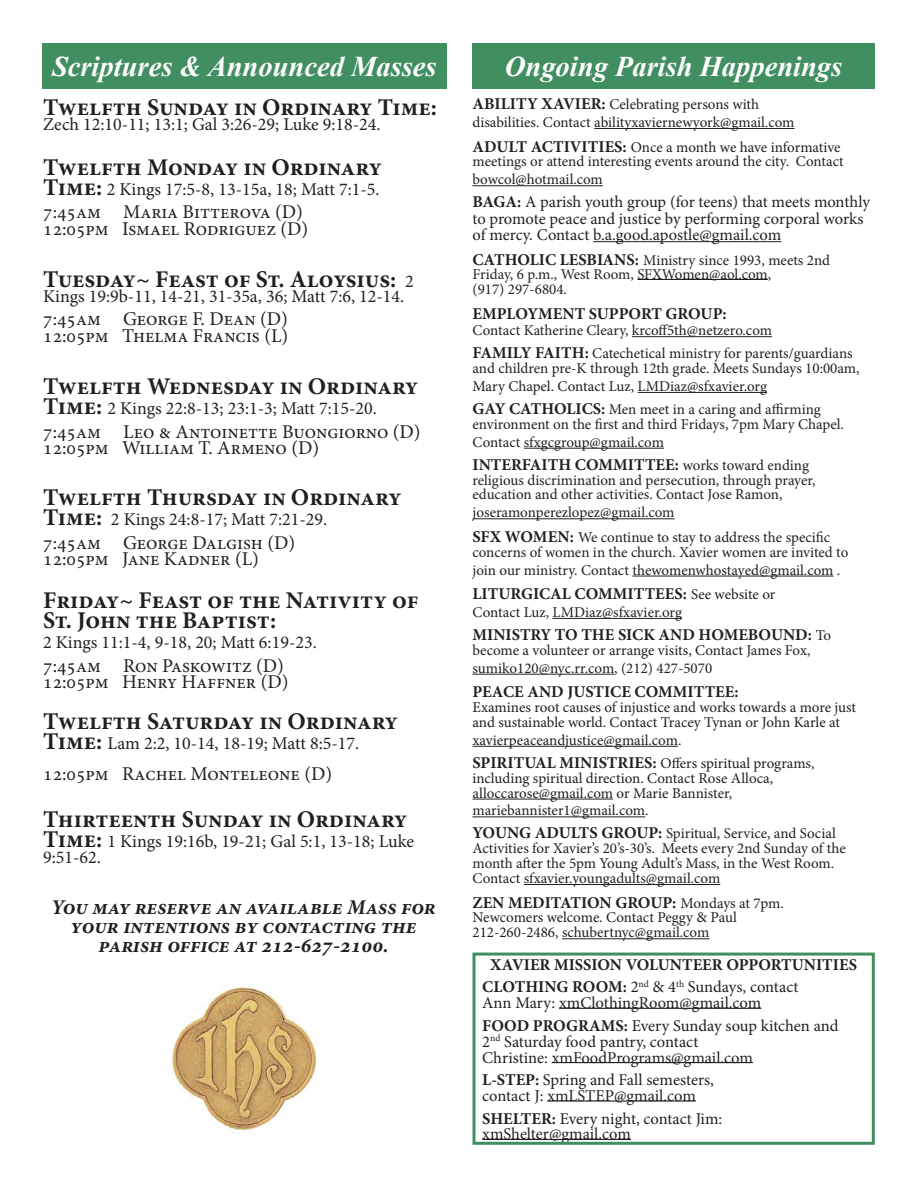
<style>
.page{position:relative;width:918px;height:1188px;background:#fff}
.page>*{position:absolute;margin:0;border:0;box-sizing:border-box;transform-origin:0 0}
.t1{font:italic 700 28.5px "Times New Roman";color:#fff}
.t2{font:700 24px/20.4px "Minion Pro";color:#231f20}
.t3{font:italic 700 21px/18.9px "Minion Pro";color:#231f20;text-align:center}
.t4{font:19.5px "Minion Pro";color:#231f20}
.t5{font:18px/15.3px "Minion Pro";color:#231f20}
.t6{font:16.5px/16.4px "Minion Pro";color:#231f20}
.t7{font:700 16.5px "Minion Pro";color:#231f20}
.t8{font:15px/14.9px "Minion Pro";color:#231f20}
.s1{font-weight:700;font-size:16.5px}
.s2{font-weight:700}
.s3{font-weight:400;font-size:15px}
.s4{font-weight:700;font-size:24px}
.s5{font-weight:400;font-size:18px}
</style>
<div class="page">
<div style="left:42px;top:43px;width:405px;height:46px;background:#418e60"></div>
<div style="left:472px;top:43px;width:403px;height:46px;background:#418e60"></div>
<hr style="left:594px;top:128px;width:201px;height:1px;background:#231f20">
<hr style="left:472px;top:185px;width:131px;height:1px;background:#231f20">
<hr style="left:593px;top:241px;width:188px;height:1px;background:#231f20">
<hr style="left:637px;top:279px;width:131px;height:1px;background:#231f20">
<hr style="left:632px;top:336px;width:140px;height:1px;background:#231f20">
<hr style="left:638px;top:392px;width:129px;height:1px;background:#231f20">
<hr style="left:524px;top:448px;width:140px;height:1px;background:#231f20">
<hr style="left:472px;top:518px;width:203px;height:1px;background:#231f20">
<hr style="left:632px;top:576px;width:201px;height:1px;background:#231f20">
<hr style="left:553px;top:618px;width:129px;height:1px;background:#231f20">
<hr style="left:472px;top:674px;width:142px;height:1px;background:#231f20">
<hr style="left:472px;top:746px;width:206px;height:1px;background:#231f20">
<hr style="left:472px;top:799px;width:141px;height:1px;background:#231f20">
<hr style="left:472px;top:817px;width:173px;height:1px;background:#231f20">
<hr style="left:524px;top:884px;width:196px;height:1px;background:#231f20">
<hr style="left:562px;top:938px;width:147px;height:1px;background:#231f20">
<hr style="left:559px;top:1008px;width:202px;height:1px;background:#231f20">
<hr style="left:552px;top:1062px;width:201px;height:1px;background:#231f20">
<hr style="left:547px;top:1100px;width:149px;height:2px;background:#231f20">
<hr style="left:482px;top:1139px;width:149px;height:1px;background:#231f20">
<div style="left:472px;top:953px;width:403px;height:192px;border:3px solid #418e60"></div>
<img style="left:172px;top:987px;width:145px;height:147px">
<p class="t1" style="left:52px;top:46px;width:386px">Scriptures &amp; Announced Masses</p>
<p class="t1" style="left:505px;top:46px;width:339px">Ongoing Parish Happenings</p>
<p class="t8" style="left:472px;top:97px;width:288px"><span class="s1">ABILITY XAVIER:</span> Celebrating persons with</p>
<p class="t8" style="left:472px;top:115px;width:324px">disabilities. Contact abilityxaviernewyork@gmail.com</p>
<p class="t8" style="left:472px;top:139px;width:373px"><span class="s1">ADULT ACTIVITIES:</span> Once a month we have informative meetings or attend interesting events around the city. Contact</p>
<p class="t8" style="left:473px;top:172px;width:132px">bowcol@hotmail.com</p>
<p class="t6" style="left:472px;top:194px;width:399px"><span class="s2">BAGA:</span> A parish youth group (for teens) that meets monthly to promote peace and justice by performing corporal works of mercy. Contact b.a.good.apostle@gmail.com</p>
<p class="t8" style="left:472px;top:252px;width:359px"><span class="s1">CATHOLIC LESBIANS:</span> Ministry since 1993, meets 2nd</p>
<p class="t8" style="left:473px;top:267px;width:300px">Friday, 6 p.m., West Room, SFXWomen@aol.com,</p>
<p class="t8" style="left:473px;top:282px;width:96px">(917) 297-6804.</p>
<p class="t7" style="left:472px;top:302px;width:256px">EMPLOYMENT SUPPORT GROUP:</p>
<p class="t8" style="left:472px;top:323px;width:301px">Contact Katherine Cleary, krcoff5th@netzero.com</p>
<p class="t8" style="left:472px;top:346px;width:389px"><span class="s1">FAMILY FAITH:</span> Catechetical ministry for parents/guardians and children pre-K through 12th grade. Meets Sundays 10:00am,</p>
<p class="t8" style="left:473px;top:379px;width:296px">Mary Chapel. Contact Luz, LMDiaz@sfxavier.org</p>
<p class="t8" style="left:472px;top:402px;width:350px"><span class="s1">GAY CATHOLICS:</span> Men meet in a caring and affirming</p>
<p class="t8" style="left:473px;top:415px;width:373px;line-height:17.9px">environment on the first and third Fridays, 7pm Mary Chapel.<br>Contact sfxgcgroup@gmail.com</p>
<p class="t7" style="left:472px;top:453px;width:338px">INTERFAITH COMMITTEE: <span class="s3">works toward ending</span></p>
<p class="t8" style="left:472px;top:472px;width:345px">religious discrimination and persecution, through prayer,</p>
<p class="t8" style="left:472px;top:487px;width:312px">education and other activities. Contact Jose Ramon,</p>
<p class="t8" style="left:472px;top:505px;width:204px">joseramonperezlopez@gmail.com</p>
<p class="t8" style="left:472px;top:530px;width:377px"><span class="s1">SFX WOMEN:</span> We continue to stay to address the specific concerns of women in the church. Xavier women are invited to</p>
<p class="t8" style="left:473px;top:562px;width:369px">join our ministry. Contact thewomenwhostayed@gmail.com .</p>
<p class="t7" style="left:472px;top:582px;width:304px">LITURGICAL COMMITTEES: <span class="s3">See website or</span></p>
<p class="t8" style="left:473px;top:605px;width:211px">Contact Luz, LMDiaz@sfxavier.org</p>
<p class="t7" style="left:472px;top:623px;width:360px">MINISTRY TO THE SICK AND HOMEBOUND: <span class="s3">To</span></p>
<p class="t8" style="left:473px;top:643px;width:340px">become a volunteer or arrange visits, Contact James Fox,</p>
<p class="t8" style="left:473px;top:661px;width:241px">sumiko120@nyc.rr.com, (212) 427-5070</p>
<p class="t7" style="left:472px;top:680px;width:268px">PEACE AND JUSTICE COMMITTEE:</p>
<p class="t8" style="left:472px;top:700px;width:385px">Examines root causes of injustice and works towards a more just and sustainable world. Contact Tracey Tynan or John Karle at</p>
<p class="t8" style="left:472px;top:733px;width:210px">xavierpeaceandjustice@gmail.com.</p>
<p class="t8" style="left:472px;top:756px;width:344px"><span class="s1">SPIRITUAL MINISTRIES:</span> Offers spiritual programs,</p>
<p class="t8" style="left:473px;top:771px;width:302px">including spiritual direction. Contact Rose Alloca,</p>
<p class="t8" style="left:473px;top:785px;width:261px">alloccarose@gmail.com or Marie Bannister,</p>
<p class="t8" style="left:473px;top:803px;width:178px">mariebannister1@gmail.com.</p>
<p class="t8" style="left:472px;top:826px;width:375px"><span class="s1">YOUNG ADULTS GROUP:</span> Spiritual, Service, and Social Activities for Xavier’s 20’s-30’s. Meets every 2nd Sunday of the month after the 5pm Young Adult’s Mass, in the West Room.<br>Contact sfxavier.youngadults@gmail.com</p>
<p class="t7" style="left:472px;top:891px;width:313px">ZEN MEDITATION GROUP: <span class="s3">Mondays at 7pm.</span></p>
<p class="t8" style="left:473px;top:910px;width:266px">Newcomers welcome. Contact Peggy &amp; Paul</p>
<p class="t8" style="left:473px;top:925px;width:238px">212-260-2486, schubertnyc@gmail.com</p>
<p class="t7" style="left:490px;top:953px;width:368px">XAVIER MISSION VOLUNTEER OPPORTUNITIES</p>
<p class="t6" style="left:482px;top:979px;width:318px"><span class="s2">CLOTHING ROOM:</span> 2<sup>nd</sup> &amp; 4<sup>th</sup> Sundays, contact</p>
<p class="t6" style="left:482px;top:995px;width:281px">Ann Mary: xmClothingRoom@gmail.com</p>
<p class="t6" style="left:482px;top:1018px;width:358px"><span class="s2">FOOD PROGRAMS:</span> Every Sunday soup kitchen and</p>
<p class="t6" style="left:482px;top:1033px;width:218px">2<sup>nd</sup> Saturday food pantry, contact</p>
<p class="t6" style="left:482px;top:1049px;width:272px">Christine: xmFoodPrograms@gmail.com</p>
<p class="t6" style="left:482px;top:1072px;width:233px"><span class="s2">L-STEP:</span> Spring and Fall semesters,</p>
<p class="t6" style="left:482px;top:1088px;width:215px">contact J: xmLSTEP@gmail.com</p>
<p class="t6" style="left:482px;top:1110px;width:242px"><span class="s2">SHELTER:</span> Every night, contact Jim:</p>
<p class="t6" style="left:482px;top:1126px;width:150px">xmShelter@gmail.com</p>
<p class="t2" style="left:43px;top:96px;width:395px">Twelfth Sunday in Ordinary Time:</p>
<p class="t5" style="left:43px;top:117px;width:339px">Zech 12:10-11; 13:1; Gal 3:26-29; Luke 9:18-24.</p>
<p class="t2" style="left:43px;top:156px;width:340px">Twelfth Monday in Ordinary</p>
<p class="t5" style="left:43px;top:182px;width:338px"><span class="s4">Time:</span> 2 Kings 17:5-8, 13-15a, 18; Matt 7:1-5.</p>
<p class="t4" style="left:43px;top:199px;width:261px">7:45am Maria Bitterova (D)</p>
<p class="t4" style="left:43px;top:216px;width:267px">12:05pm Ismael Rodriguez (D)</p>
<p class="t2" style="left:43px;top:269px;width:372px">Tuesday~ Feast of St. Aloysius: <span class="s5">2</span></p>
<p class="t5" style="left:43px;top:289px;width:363px">Kings 19:9b-11, 14-21, 31-35a, 36; Matt 7:6, 12-14.</p>
<p class="t4" style="left:43px;top:306px;width:246px">7:45am George F. Dean (D)</p>
<p class="t4" style="left:43px;top:323px;width:247px">12:05pm Thelma Francis (L)</p>
<p class="t2" style="left:43px;top:376px;width:377px">Twelfth Wednesday in Ordinary</p>
<p class="t5" style="left:43px;top:401px;width:335px"><span class="s4">Time:</span> 2 Kings 22:8-13; 23:1-3; Matt 7:15-20.</p>
<p class="t4" style="left:43px;top:418px;width:379px">7:45am Leo &amp; Antoinette Buongiorno (D)</p>
<p class="t4" style="left:43px;top:435px;width:278px">12:05pm William T. Armeno (D)</p>
<p class="t2" style="left:43px;top:487px;width:360px">Twelfth Thursday in Ordinary</p>
<p class="t5" style="left:43px;top:512px;width:286px"><span class="s4">Time:</span> 2 Kings 24:8-17; Matt 7:21-29.</p>
<p class="t4" style="left:43px;top:529px;width:254px">7:45am George Dalgish (D)</p>
<p class="t4" style="left:43px;top:546px;width:217px">12:05pm Jane Kadner (L)</p>
<p class="t2" style="left:43px;top:589px;width:377px">Friday~ Feast of the Nativity of<br>St. John the Baptist:</p>
<p class="t5" style="left:43px;top:635px;width:275px">2 Kings 11:1-4, 9-18, 20; Matt 6:19-23.</p>
<p class="t4" style="left:43px;top:652px;width:242px">7:45am Ron Paskowitz (D)</p>
<p class="t4" style="left:43px;top:669px;width:247px">12:05pm Henry Haffner (D)</p>
<p class="t2" style="left:43px;top:711px;width:356px">Twelfth Saturday in Ordinary</p>
<p class="t5" style="left:43px;top:736px;width:318px"><span class="s4">Time:</span> Lam 2:2, 10-14, 18-19; Matt 8:5-17.</p>
<p class="t4" style="left:43px;top:760px;width:291px">12:05pm Rachel Monteleone (D)</p>
<p class="t2" style="left:43px;top:809px;width:366px">Thirteenth Sunday in Ordinary</p>
<p class="t5" style="left:43px;top:834px;width:372px"><span class="s4">Time:</span> 1 Kings 19:16b, 19-21; Gal 5:1, 13-18; Luke<br>9:51-62.</p>
<p class="t3" style="left:51px;top:898px;width:386px">You may reserve an available Mass for your intentions by contacting the parish office at 212-627-2100.</p>
</div>
